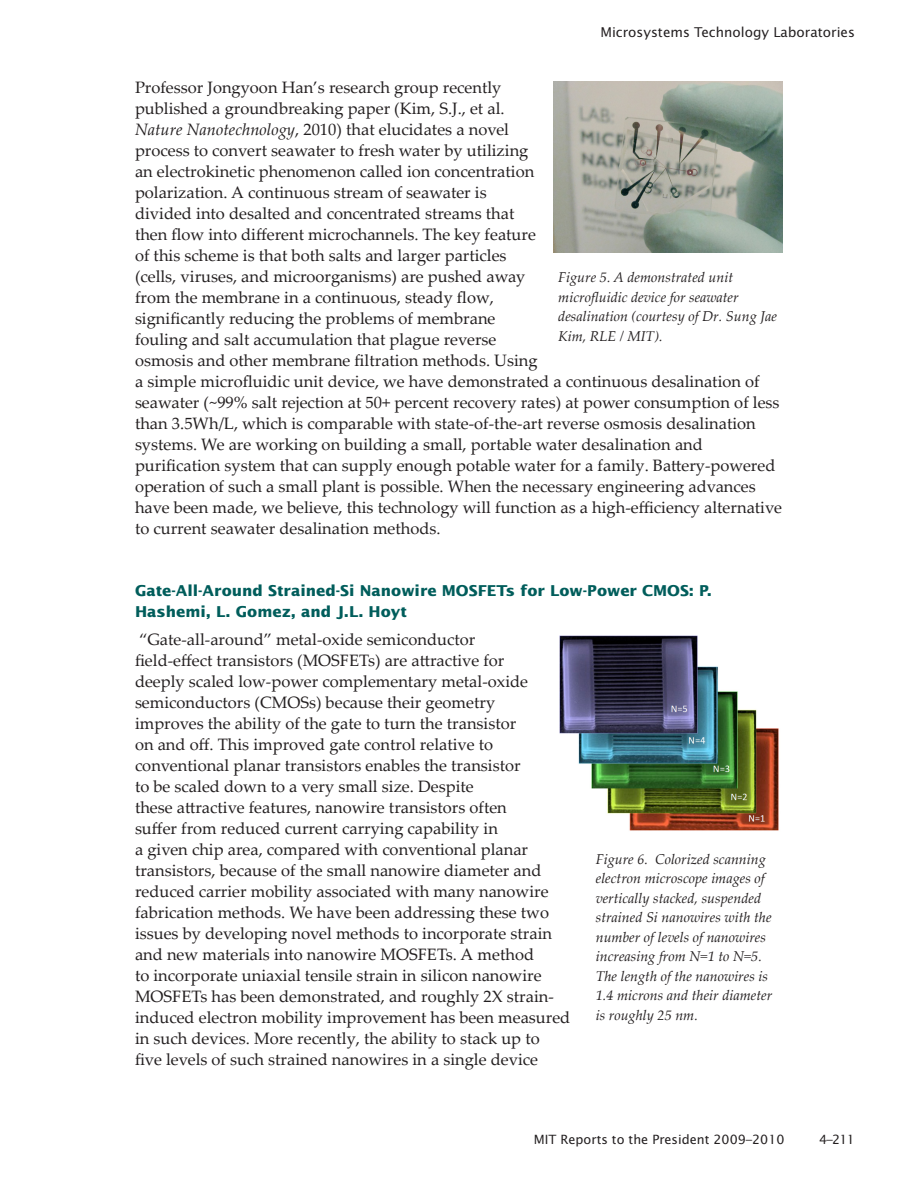
<style>
.page{position:relative;width:918px;height:1188px;background:#fff}
.page>*{position:absolute;margin:0;border:0;box-sizing:border-box;transform-origin:0 0}
.t1{font:16.5px/21px "Palatino Linotype";color:#231f20}
.Heading_3{font:700 15px/21px "Lucida Sans Std";color:#005d5b}
.t2{font:italic 14.25px/19.5px "Palatino Linotype";color:#231f20}
.t3{font:13.5px "Lucida Sans Std";color:#231f20}
.t4{font:12.75px "Lucida Sans Std";color:#231f20}
.s1{font-style:italic}
</style>
<div class="page">
<img style="left:554px;top:81px;width:229px;height:172px">
<img style="left:560px;top:635px;width:219px;height:196px">
<p class="t3" style="left:600px;top:25px;width:256px">Microsystems Technology Laboratories</p>
<p class="t1" style="left:135px;top:76px;width:649px">Professor Jongyoon Han’s research group recently<br>published a groundbreaking paper (Kim, S.J., et al.<br><span class="s1">Nature Nanotechnology</span>, 2010) that elucidates a novel<br>process to convert seawater to fresh water by utilizing<br>an electrokinetic phenomenon called ion concentration<br>polarization. A continuous stream of seawater is<br>divided into desalted and concentrated streams that<br>then flow into different microchannels. The key feature<br>of this scheme is that both salts and larger particles<br>(cells, viruses, and microorganisms) are pushed away<br>from the membrane in a continuous, steady flow,<br>significantly reducing the problems of membrane<br>fouling and salt accumulation that plague reverse<br>osmosis and other membrane filtration methods. Using<br>a simple microfluidic unit device, we have demonstrated a continuous desalination of seawater (~99% salt rejection at 50+ percent recovery rates) at power consumption of less than 3.5Wh/L, which is comparable with state-of-the-art reverse osmosis desalination systems. We are working on building a small, portable water desalination and purification system that can supply enough potable water for a family. Battery-powered operation of such a small plant is possible. When the necessary engineering advances have been made, we believe, this technology will function as a high-efficiency alternative to current seawater desalination methods.</p>
<p class="t2" style="left:558px;top:267px;width:220px">Figure 5. A demonstrated unit microfluidic device for seawater desalination (courtesy of Dr. Sung Jae<br>Kim, RLE / MIT).</p>
<p class="Heading_3" style="left:135px;top:580px;width:579px">Gate-All-Around Strained-Si Nanowire MOSFETs for Low-Power CMOS: P.<br>Hashemi, L. Gomez, and J.L. Hoyt</p>
<p class="t1" style="left:135px;top:628px;width:437px">“Gate-all-around” metal-oxide semiconductor<br>field-effect transistors (MOSFETs) are attractive for<br>deeply scaled low-power complementary metal-oxide semiconductors (CMOSs) because their geometry<br>improves the ability of the gate to turn the transistor<br>on and off. This improved gate control relative to conventional planar transistors enables the transistor<br>to be scaled down to a very small size. Despite<br>these attractive features, nanowire transistors often<br>suffer from reduced current carrying capability in<br>a given chip area, compared with conventional planar transistors, because of the small nanowire diameter and reduced carrier mobility associated with many nanowire fabrication methods. We have been addressing these two issues by developing novel methods to incorporate strain and new materials into nanowire MOSFETs. A method<br>to incorporate uniaxial tensile strain in silicon nanowire MOSFETs has been demonstrated, and roughly 2X strain&shy;induced electron mobility improvement has been measured in such devices. More recently, the ability to stack up to five levels of such strained nanowires in a single device</p>
<p class="t2" style="left:596px;top:848px;width:178px">Figure 6. Colorized scanning electron microscope images of vertically stacked, suspended strained Si nanowires with the number of levels of nanowires increasing from N=1 to N=5.<br>The length of the nanowires is<br>1.4 microns and their diameter is roughly 25 nm.</p>
<p class="t4" style="left:534px;top:1132px;width:252px">MIT Reports to the President 2009–2010</p>
<p class="t4" style="left:819px;top:1132px;width:38px">4–211</p>
</div>
